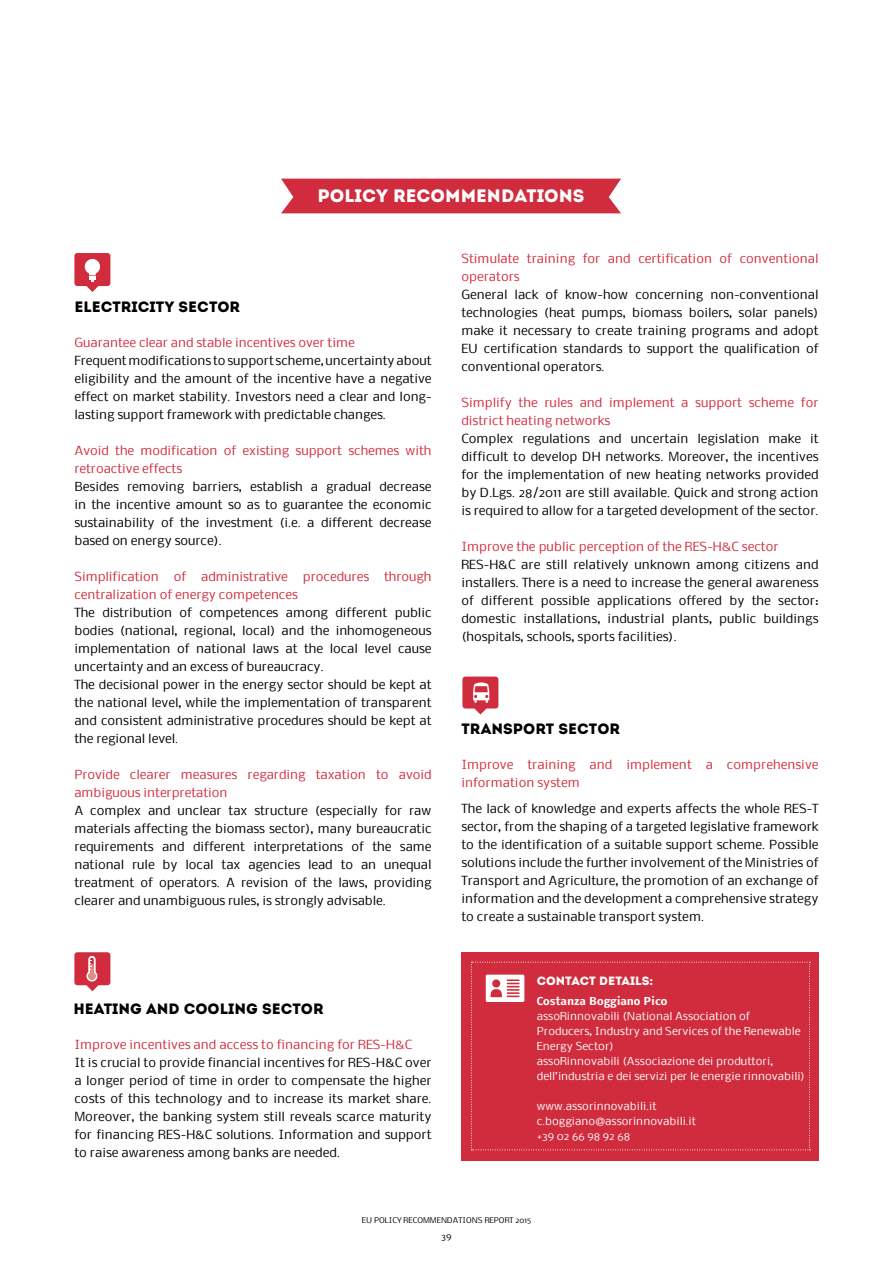
<style>
.page{position:relative;width:893px;height:1263px;background:#fff}
.page>*{position:absolute;margin:0;border:0;box-sizing:border-box;transform-origin:0 0}
.t1{font:18px "Intro";color:#fff}
.t2{font:15px "Intro";color:#000}
.t3{font:12px/18px "Nobile";letter-spacing:-.005em;color:#000;text-align:justify}
.t4{font:12px/18px "Nobile";color:#d02c3d}
.t5{font:12px "Intro";color:#fff}
.t6{font:10.5px/15px "Nobile";color:#fff}
.t7{font:700 10.5px "Nobile";color:#fff}
.t8{font:9px "Nobile";color:#000}
.t9{font:7.5px "Nobile";color:#000}
</style>
<div class="page">
<svg style="left:74px;top:253px;width:36px;height:39px"></svg>
<svg style="left:74px;top:952px;width:36px;height:39px"></svg>
<svg style="left:462px;top:677px;width:36px;height:37px"></svg>
<div style="left:461px;top:952px;width:358px;height:208px;background:#d02c3d"></div>
<svg style="left:471px;top:962px;width:339px;height:188px"></svg>
<div style="left:281px;top:179px;width:340px;height:34px;background:#d02c3d"></div>
<h1 class="t1" style="left:317px;top:185px;width:269px">POLICY RECOMMENDATIONS</h1>
<p class="t2" style="left:74px;top:298px;width:167px">ELECTRICITY SECTOR</p>
<p class="t4" style="left:74px;top:333px;width:282px">Guarantee clear and stable incentives over time</p>
<p class="t3" style="left:74px;top:351px;width:359px">Frequent modifications to support scheme, uncertainty about eligibility and the amount of the incentive have a negative effect on market stability. Investors need a clear and long&shy;lasting support framework with predictable changes.</p>
<p class="t4" style="left:74px;top:441px;width:359px">Avoid the modification of existing support schemes with retroactive effects</p>
<p class="t3" style="left:74px;top:477px;width:359px">Besides removing barriers, establish a gradual decrease in the incentive amount so as to guarantee the economic sustainability of the investment (i.e. a different decrease based on energy source).</p>
<p class="t4" style="left:74px;top:567px;width:359px">Simplification of administrative procedures through centralization of energy competences</p>
<p class="t3" style="left:74px;top:603px;width:359px;text-align:left">The distribution of competences among different public bodies (national, regional, local) and the inhomogeneous implementation of national laws at the local level cause uncertainty and an excess of bureaucracy.<br>The decisional power in the energy sector should be kept at the national level, while the implementation of transparent and consistent administrative procedures should be kept at the regional level.</p>
<p class="t4" style="left:74px;top:765px;width:359px">Provide clearer measures regarding taxation to avoid ambiguous interpretation</p>
<p class="t3" style="left:74px;top:801px;width:359px">A complex and unclear tax structure (especially for raw materials affecting the biomass sector), many bureaucratic requirements and different interpretations of the same national rule by local tax agencies lead to an unequal treatment of operators. A revision of the laws, providing clearer and unambiguous rules, is strongly advisable.</p>
<p class="t2" style="left:73px;top:999px;width:252px">HEATING AND COOLING SECTOR</p>
<p class="t4" style="left:74px;top:1035px;width:339px">Improve incentives and access to financing for RES-H&amp;C</p>
<p class="t3" style="left:74px;top:1053px;width:359px">It is crucial to provide financial incentives for RES-H&amp;C over a longer period of time in order to compensate the higher costs of this technology and to increase its market share.<br>Moreover, the banking system still reveals scarce maturity for financing RES-H&amp;C solutions. Information and support to raise awareness among banks are needed.</p>
<p class="t4" style="left:461px;top:249px;width:359px">Stimulate training for and certification of conventional operators</p>
<p class="t3" style="left:461px;top:285px;width:359px">General lack of know-how concerning non-conventional technologies (heat pumps, biomass boilers, solar panels) make it necessary to create training programs and adopt EU certification standards to support the qualification of conventional operators.</p>
<p class="t4" style="left:461px;top:393px;width:359px">Simplify the rules and implement a support scheme for district heating networks</p>
<p class="t3" style="left:461px;top:429px;width:359px">Complex regulations and uncertain legislation make it difficult to develop DH networks. Moreover, the incentives for the implementation of new heating networks provided by D.Lgs. 28/2011 are still available. Quick and strong action is required to allow for a targeted development of the sector.</p>
<p class="t4" style="left:461px;top:537px;width:319px">Improve the public perception of the RES-H&amp;C sector</p>
<p class="t3" style="left:461px;top:555px;width:359px">RES-H&amp;C are still relatively unknown among citizens and installers. There is a need to increase the general awareness of different possible applications offered by the sector: domestic installations, industrial plants, public buildings (hospitals, schools, sports facilities).</p>
<p class="t2" style="left:461px;top:719px;width:160px">TRANSPORT SECTOR</p>
<p class="t4" style="left:461px;top:754px;width:359px">Improve training and implement a comprehensive information system</p>
<p class="t3" style="left:461px;top:799px;width:359px">The lack of knowledge and experts affects the whole RES-T sector, from the shaping of a targeted legislative framework to the identification of a suitable support scheme. Possible solutions include the further involvement of the Ministries of Transport and Agriculture, the promotion of an exchange of information and the development a comprehensive strategy to create a sustainable transport system.</p>
<p class="t5" style="left:537px;top:973px;width:118px">CONTACT DETAILS:</p>
<p class="t7" style="left:537px;top:993px;width:132px">Costanza Boggiano Pico</p>
<p class="t6" style="left:537px;top:1008px;width:270px">assoRinnovabili (National Association of Producers, Industry and Services of the Renewable Energy Sector)<br>assoRinnovabili (Associazione dei produttori, dell’industria e dei servizi per le energie rinnovabili)</p>
<p class="t6" style="left:537px;top:1098px;width:161px">www.assorinnovabili.it c.boggiano@assorinnovabili.it +39 02 66 98 92 68</p>
<p class="t9" style="left:362px;top:1214px;width:171px">EU POLICY RECOMMENDATIONS REPORT 2015</p>
<p class="t8" style="left:441px;top:1229px;width:12px">39</p>
</div>
